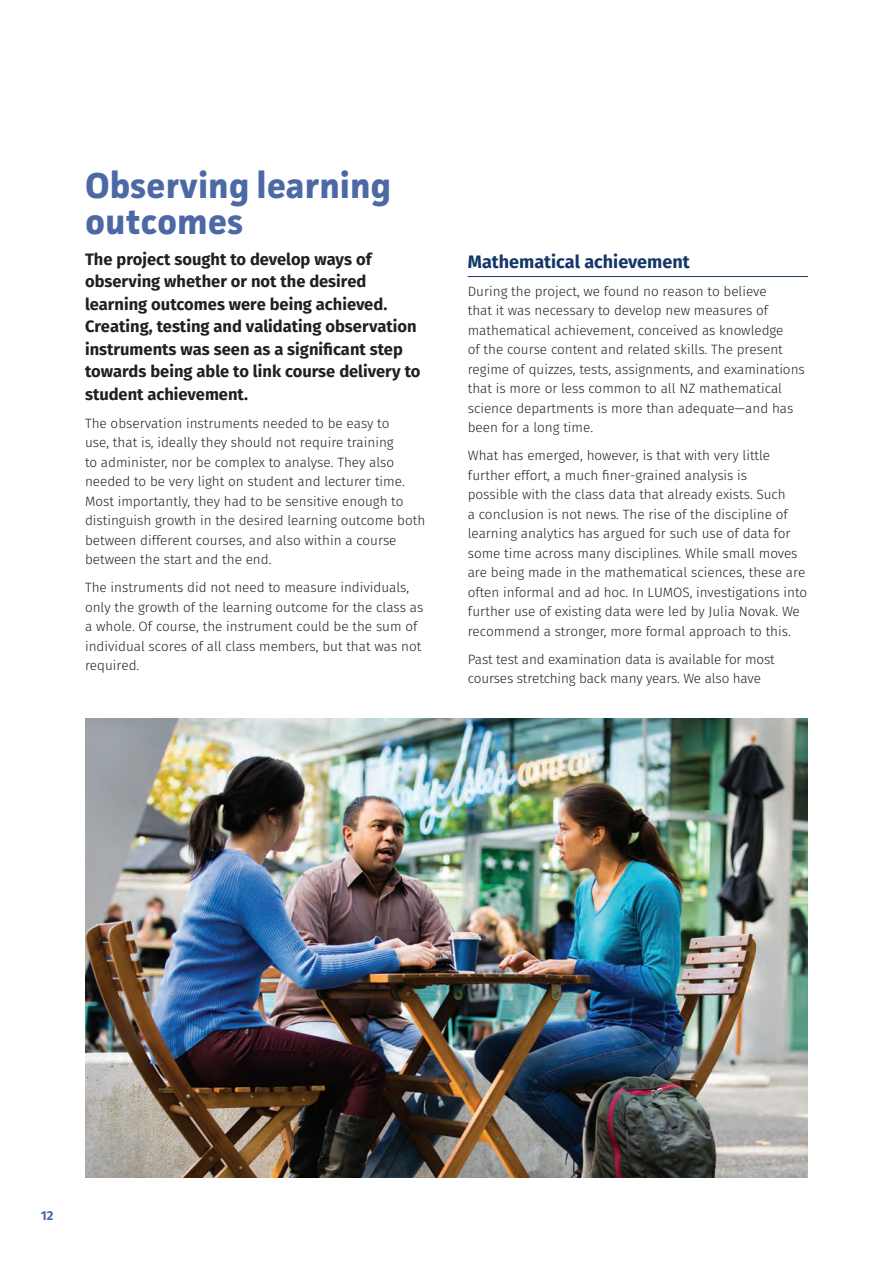
<style>
.page{position:relative;width:893px;height:1263px;background:#fff}
.page>*{position:absolute;margin:0;border:0;box-sizing:border-box;transform-origin:0 0}
.t1{font:700 36px/36px "Facit";color:#4c68a5}
.t2{font:700 18px "Fira Sans";color:#143669}
.t3{font:700 16.5px/22.5px "Fira Sans";color:#231f20}
.t4{font:300 13.5px/19.5px "Fira Sans";color:#231f20}
.t5{font:700 12.9px "Fira Sans";color:#4c68a5}
</style>
<div class="page">
<img style="left:85px;top:719px;width:723px;height:459px">
<hr style="left:468px;top:276px;width:340px;height:1px;background:#143669">
<h1 class="t1" style="left:85px;top:166px;width:308px">Observing learning outcomes</h1>
<p class="t3" style="left:85px;top:249px;width:337px">The project sought to develop ways of observing whether or not the desired learning outcomes were being achieved.<br>Creating, testing and validating observation instruments was seen as a significant step towards being able to link course delivery to student achievement.</p>
<p class="t4" style="left:85px;top:414px;width:342px">The observation instruments needed to be easy to<br>use, that is, ideally they should not require training<br>to administer, nor be complex to analyse. They also needed to be very light on student and lecturer time.<br>Most importantly, they had to be sensitive enough to distinguish growth in the desired learning outcome both between different courses, and also within a course between the start and the end.</p>
<p class="t4" style="left:85px;top:579px;width:340px">The instruments did not need to measure individuals, only the growth of the learning outcome for the class as a whole. Of course, the instrument could be the sum of individual scores of all class members, but that was not required.</p>
<h2 class="t2" style="left:468px;top:249px;width:223px">Mathematical achievement</h2>
<p class="t4" style="left:468px;top:282px;width:339px">During the project, we found no reason to believe<br>that it was necessary to develop new measures of mathematical achievement, conceived as knowledge<br>of the course content and related skills. The present regime of quizzes, tests, assignments, and examinations that is more or less common to all NZ mathematical science departments is more than adequate—and has been for a long time.</p>
<p class="t4" style="left:468px;top:447px;width:341px">What has emerged, however, is that with very little further effort, a much finer-grained analysis is<br>possible with the class data that already exists. Such<br>a conclusion is not news. The rise of the discipline of learning analytics has argued for such use of data for some time across many disciplines. While small moves are being made in the mathematical sciences, these are often informal and ad hoc. In LUMOS, investigations into further use of existing data were led by Julia Novak. We recommend a stronger, more formal approach to this.</p>
<p class="t4" style="left:468px;top:650px;width:309px">Past test and examination data is available for most courses stretching back many years. We also have</p>
<p class="t5" style="left:41px;top:1206px;width:14px">12</p>
</div>
